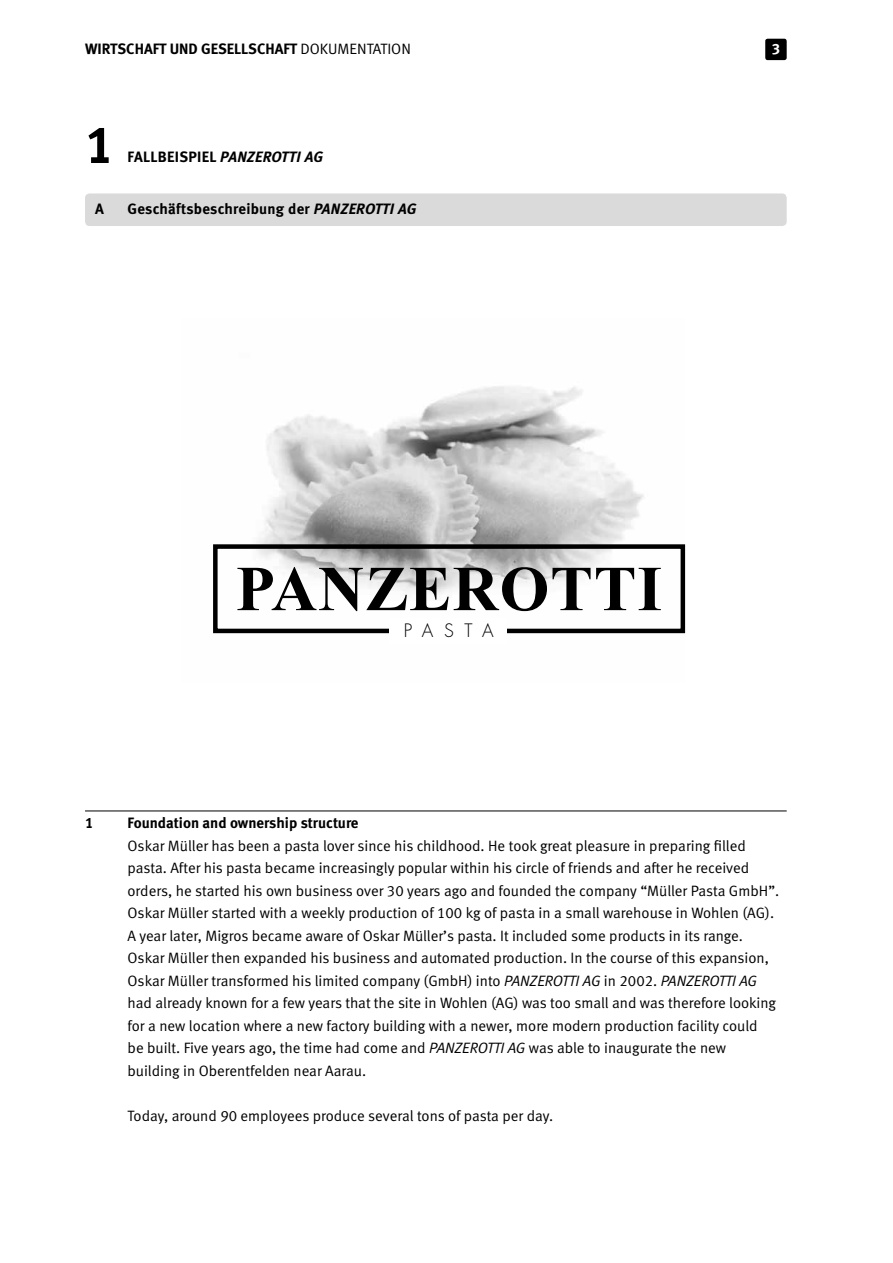
<style>
.page{position:relative;width:893px;height:1263px;background:#fff}
.page>*{position:absolute;margin:0;border:0;box-sizing:border-box;transform-origin:0 0}
.t1{font:700 63.9px "Times New Roman";letter-spacing:.015em;color:#000}
.t2{font:52.5px "Meta Bold LF";color:#000}
.t3{font:300 18px "Futura";letter-spacing:.56em;color:#000}
.t4{font:15px/22.5px "Meta Normal LF";color:#000}
.t5{font:15px "Meta Bold LF";letter-spacing:.015em;color:#000}
.t6{font:italic 15px "Meta Bold LF";letter-spacing:.015em;color:#000}
.t7{font:15px "Meta Bold LF";color:#fff}
.s1{font-style:italic}
</style>
<div class="page">
<div style="left:765px;top:39px;width:22px;height:21px;background:#000;border-radius:2px"></div>
<div style="left:85px;top:193px;width:702px;height:33px;background:#dadada;border-radius:4px"></div>
<hr style="left:85px;top:810px;width:702px;height:1px;background:#000">
<img style="left:213px;top:386px;width:471px;height:248px">
<div style="left:213px;top:544px;width:472px;height:89px;border:4px solid #000"></div>
<div style="left:390px;top:619px;width:117px;height:25px;background:#fff"></div>
<p class="t5" style="left:85px;top:40px;width:10px">WIRTSCHAFT</p>
<p class="t5" style="left:170px;top:40px;width:10px">UND</p>
<p class="t5" style="left:201px;top:40px;width:9px">GESELLSCHAFT</p>
<p class="t4" style="left:301px;top:38px;width:112px">dokumentation</p>
<h2 class="t2" style="left:85px;top:114px;width:31px">1</h2>
<p class="t5" style="left:128px;top:148px;width:9px">FALLBEISPIEL</p>
<p class="t6" style="left:220px;top:148px;width:104px">PANZEROTTI AG</p>
<p class="t5" style="left:95px;top:200px;width:15px">AG</p>
<p class="t5" style="left:137px;top:200px;width:281px">eschäftsbeschreibung der <span class="s1">PANZEROTTI AG</span></p>
<p class="t7" style="left:772px;top:40px;width:10px">3</p>
<h1 class="t1" style="left:236px;top:543px;width:428px">PANZEROTTI</h1>
<p class="t3" style="left:404px;top:619px;width:91px">PASTA</p>
<p class="t5" style="left:85px;top:814px;width:275px">1 Foundation and ownership structure</p>
<p class="t4" style="left:128px;top:834px;width:653px">Oskar Müller has been a pasta lover since his childhood. H e took great pleasure in preparing filled pasta. After his pasta became increasingly popular within his circle of friends and after he received orders, he started his own business over 30 years ago and founded the company “Müller Pasta GmbH”.<br>Oskar Müller started with a weekly production of 100 kg of pasta in a small warehouse in Wohlen (AG).<br>A year later, Migros became aware of Oskar Müller’s pasta. It included some products in its range.<br>Oskar Müller then expanded his business and automated production. I n the course of this expansion, Oskar Müller transformed his limited company (GmbH) into <span class="s1">PANZEROTTI AG</span> in 2002. <span class="s1">PANZEROTTI AG </span>had already known for a few years that the site in Wohlen (AG) was too small and was therefore looking for a new location where a new factory building with a newer, more modern production facility could<br>be built. Five years ago, the time had come and <span class="s1">PANZEROTTI AG</span> was able to inaugurate the new building in Oberentfelden near Aarau.</p>
<p class="t4" style="left:128px;top:1104px;width:427px">Today, around 90 employees produce several tons of pasta per day.</p>
</div>
